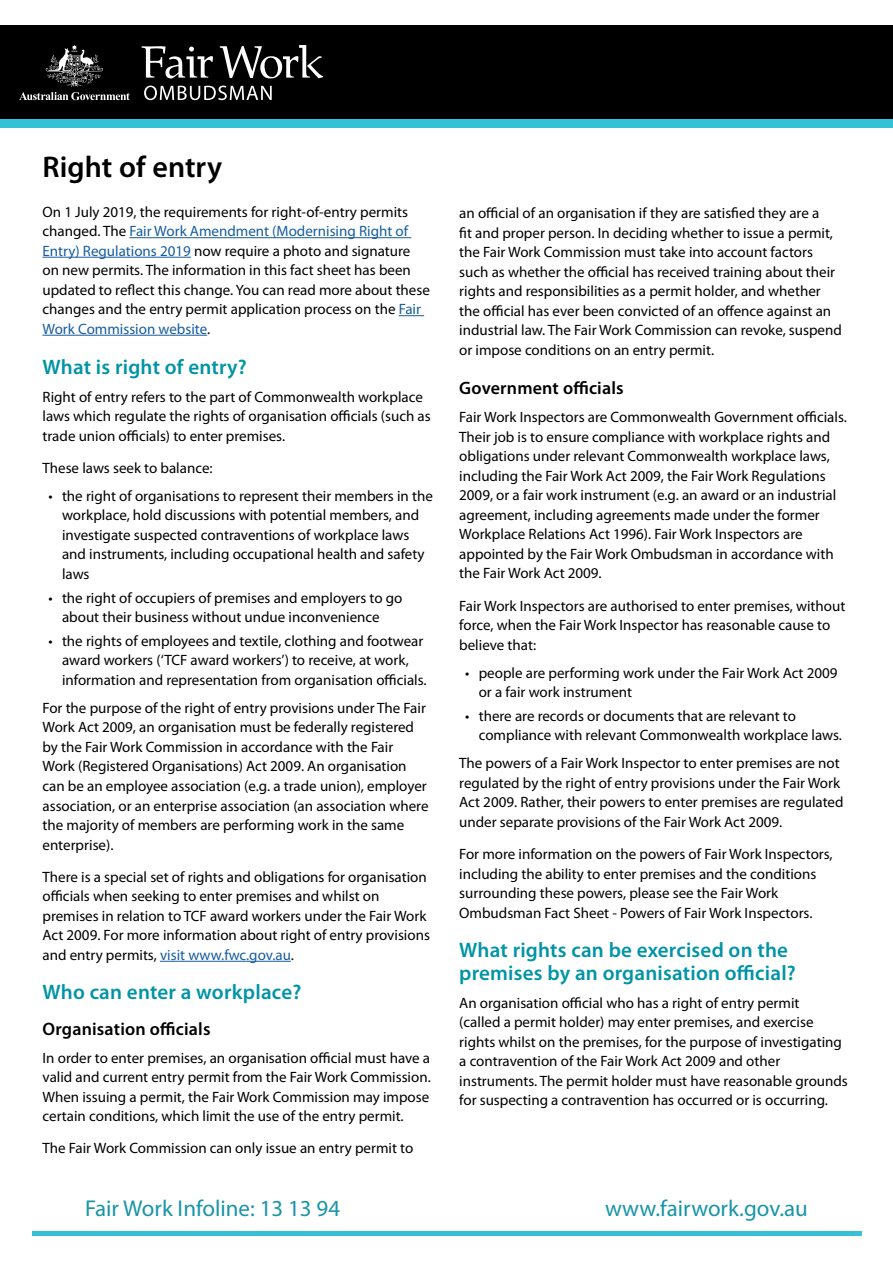
<style>
.page{position:relative;width:893px;height:1263px;background:#fff}
.page>*{position:absolute;margin:0;border:0;box-sizing:border-box;transform-origin:0 0}
.FW_H1{font:600 30px "Myriad Pro";color:#000}
.t1{font:22.95px "Myriad Pro";color:#1995a7}
.FW_H2{font:600 21px/22.5px "Myriad Pro";letter-spacing:.01em;color:#0094a6}
.FW_H3{font:600 18px "Myriad Pro";letter-spacing:.01em;color:#000}
.FW_Body{font:15px/19.5px "Myriad Pro";color:#000}
.s1{color:#175d9e}
</style>
<div class="page">
<hr style="left:32px;top:1231px;width:829px;height:4px;background:#36c1d7">
<div style="left:0;top:26px;width:893px;height:93px;background:#000"></div>
<div style="left:0;top:119px;width:893px;height:9px;background:#33c1d7"></div>
<svg style="left:19px;top:45px;width:111px;height:55px"></svg>
<svg style="left:144px;top:86px;width:128px;height:14px"></svg>
<svg style="left:142px;top:46px;width:71px;height:32px"></svg>
<svg style="left:220px;top:45px;width:103px;height:34px"></svg>
<hr style="left:160px;top:961px;width:131px;height:1px;background:#175d9e">
<hr style="left:129px;top:237px;width:282px;height:1px;background:#175d9e">
<hr style="left:43px;top:257px;width:148px;height:1px;background:#175d9e">
<svg style="left:399px;top:315px;width:25px;height:1px"></svg>
<hr style="left:43px;top:335px;width:164px;height:1px;background:#175d9e">
<p class="FW_H1" style="left:43px;top:148px;width:181px">Right of entry</p>
<p class="FW_Body" style="left:43px;top:202px;width:389px">On 1 July 2019, the requirements for right-of-entry permits changed. The <span class="s1">Fair Work Amendment (Modernising Right of Entry) Regulations 2019</span> now require a photo and signature on new permits. The information in this fact sheet has been updated to reflect this change. You can read more about these changes and the entry permit application process on the <span class="s1">Fair Work Commission website</span>.</p>
<p class="FW_H2" style="left:43px;top:355px;width:206px">What is right of entry?</p>
<p class="FW_Body" style="left:43px;top:387px;width:390px">Right of entry refers to the part of Commonwealth workplace laws which regulate the rights of organisation officials (such as trade union officials) to enter premises.</p>
<p class="FW_Body" style="left:43px;top:458px;width:172px">These laws seek to balance:</p>
<p class="FW_Body" style="left:62px;top:486px;width:372px;text-indent:-14px">• the right of organisations to represent their members in the workplace, hold discussions with potential members, and investigate suspected contraventions of workplace laws and instruments, including occupational health and safety laws</p>
<p class="FW_Body" style="left:62px;top:588px;width:342px;text-indent:-14px">• the right of occupiers of premises and employers to go about their business without undue inconvenience</p>
<p class="FW_Body" style="left:62px;top:631px;width:366px;text-indent:-14px">• the rights of employees and textile, clothing and footwear award workers (‘TCF award workers’) to receive, at work, information and representation from organisation officials.</p>
<p class="FW_Body" style="left:43px;top:698px;width:387px">For the purpose of the right of entry provisions under The Fair Work Act 2009, an organisation must be federally registered by the Fair Work Commission in accordance with the Fair Work (Registered Organisations) Act 2009. An organisation can be an employee association (e.g. a trade union), employer association, or an enterprise association (an association where the majority of members are performing work in the same enterprise).</p>
<p class="FW_Body" style="left:43px;top:867px;width:389px">There is a special set of rights and obligations for organisation officials when seeking to enter premises and whilst on premises in relation to TCF award workers under the Fair Work Act 2009. For more information about right of entry provisions and entry permits, <span class="s1">visit www.fwc.gov.au</span>.</p>
<p class="FW_H2" style="left:43px;top:980px;width:260px">Who can enter a workplace?</p>
<p class="FW_H3" style="left:43px;top:1017px;width:170px">Organisation officials</p>
<p class="FW_Body" style="left:43px;top:1047px;width:390px;text-align:justify">In order to enter premises, an organisation official must have a valid and current entry permit from the Fair Work Commission.<br>When issuing a permit, the Fair Work Commission may impose certain conditions, which limit the use of the entry permit.</p>
<p class="FW_Body" style="left:43px;top:1138px;width:372px">The Fair Work Commission can only issue an entry permit to</p>
<p class="FW_Body" style="left:459px;top:203px;width:384px">an official of an organisation if they are satisfied they are a<br>fit and proper person. In deciding whether to issue a permit, the Fair Work Commission must take into account factors such as whether the official has received training about their rights and responsibilities as a permit holder, and whether the official has ever been convicted of an offence against an industrial law. The Fair Work Commission can revoke, suspend or impose conditions on an entry permit.</p>
<p class="FW_H3" style="left:459px;top:377px;width:166px">Government officials</p>
<p class="FW_Body" style="left:459px;top:407px;width:389px">Fair Work Inspectors are Commonwealth Government officials.<br>Their job is to ensure compliance with workplace rights and obligations under relevant Commonwealth workplace laws, including the Fair Work Act 2009, the Fair Work Regulations 2009, or a fair work instrument (e.g. an award or an industrial agreement, including agreements made under the former Workplace Relations Act 1996). Fair Work Inspectors are appointed by the Fair Work Ombudsman in accordance with the Fair Work Act 2009.</p>
<p class="FW_Body" style="left:459px;top:595px;width:388px">Fair Work Inspectors are authorised to enter premises, without force, when the Fair Work Inspector has reasonable cause to believe that:</p>
<p class="FW_Body" style="left:479px;top:662px;width:360px;text-indent:-14px">• people are performing work under the Fair Work Act 2009 or a fair work instrument</p>
<p class="FW_Body" style="left:479px;top:706px;width:365px;text-indent:-14px">• there are records or documents that are relevant to compliance with relevant Commonwealth workplace laws.</p>
<p class="FW_Body" style="left:459px;top:753px;width:386px">The powers of a Fair Work Inspector to enter premises are not regulated by the right of entry provisions under the Fair Work Act 2009. Rather, their powers to enter premises are regulated under separate provisions of the Fair Work Act 2009.</p>
<p class="FW_Body" style="left:459px;top:844px;width:375px">For more information on the powers of Fair Work Inspectors, including the ability to enter premises and the conditions surrounding these powers, please see the Fair Work Ombudsman Fact Sheet - Powers of Fair Work Inspectors.</p>
<p class="FW_H2" style="left:459px;top:938px;width:338px">What rights can be exercised on the premises by an organisation official?</p>
<p class="FW_Body" style="left:459px;top:992px;width:390px">An organisation official who has a right of entry permit<br>(called a permit holder) may enter premises, and exercise rights whilst on the premises, for the purpose of investigating a contravention of the Fair Work Act 2009 and other instruments. The permit holder must have reasonable grounds for suspecting a contravention has occurred or is occurring.</p>
<p class="t1" style="left:85px;top:1194px;width:257px">Fair Work Infoline: 13 13 94</p>
<p class="t1" style="left:605px;top:1194px;width:204px">www.fairwork.gov.au</p>
</div>
